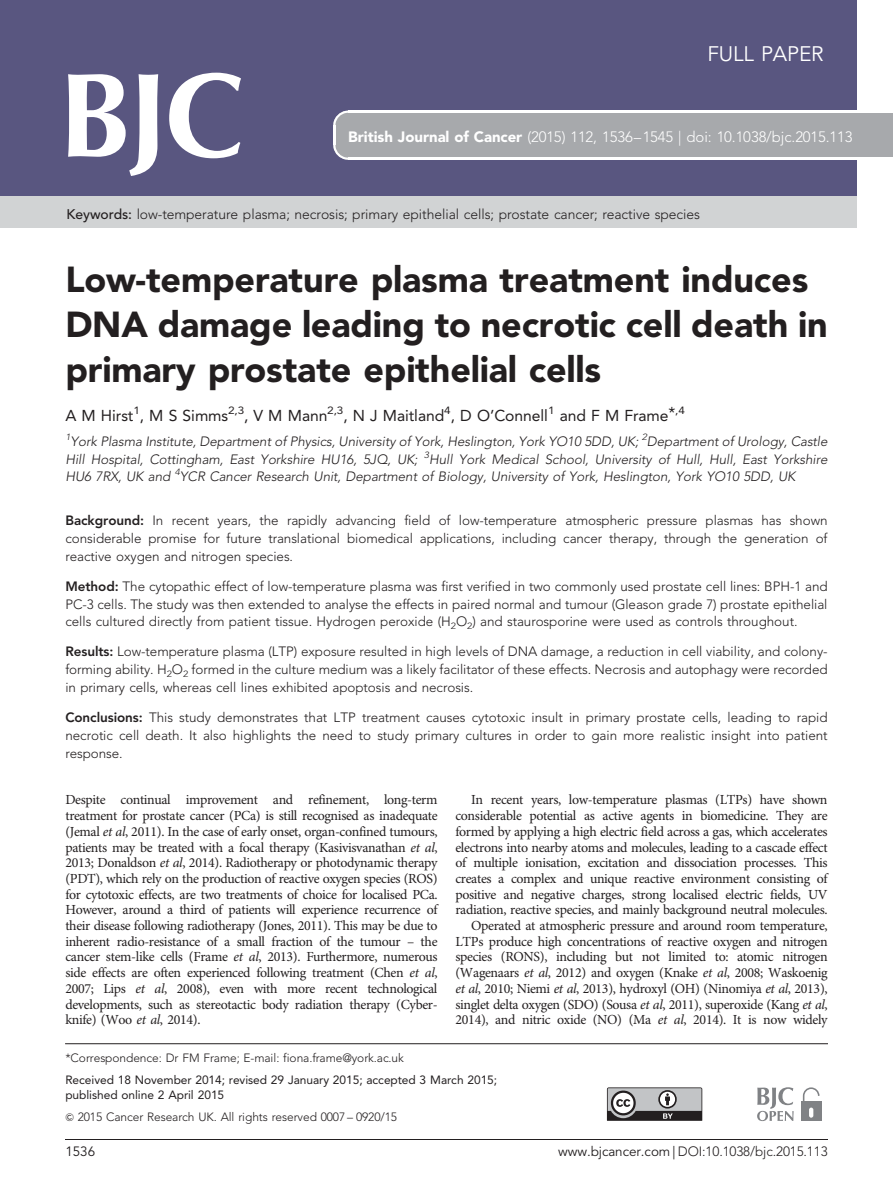
<style>
.page{position:relative;width:893px;height:1191px;background:#fff}
.page>*{position:absolute;margin:0;border:0;box-sizing:border-box;transform-origin:0 0}
.t1{font:35.85px/44.8px "Adv O Ta 851 a 675.B";color:#231f20}
.t2{font:20.85px "Adv O Tfe 809 cc 4";color:#fff}
.t3{font:15.75px "Adv O Tb 0 d 2661 a";color:#231f20}
.t4{font:15px "Adv OT0906 c 96 e";color:#fff}
.t5{font:13.95px/15.8px "Adv OT1 ef 757 c 0";letter-spacing:-.02em;color:#231f20;text-align:justify}
.t6{font:13.95px "Adv OT0906 c 96 e";color:#231f20}
.t7{font:13.5px/18px "Adv OT0906 c 96 e";color:#231f20;text-align:justify}
.t8{font:13.5px/17.9px "Adv O Tf 1 c 06 d 06.I";color:#231f20;text-align:justify}
.t9{font:13.5px "Adv O Tfe 809 cc 4";color:#231f20}
.t10{font:12px "Adv OT0906 c 96 e";color:#231f20}
.t11{font:12px/14.4px "Adv O Tb 0 d 2661 a";color:#231f20}
.s1{font-family:"Adv O Ta 851 a 675.B"}
.s2{font-family:"Adv OT3 b 9 b 4 d 35"}
.s3{font-family:"Adv O Tdadbfad 7.B"}
.s4{font-family:"Adv OT7 d 6 df 7 ab.I"}
.s5{font-family:"Adv TA42"}
.s6{font-family:"Adv O Tfe 809 cc 4"}
</style>
<div class="page">
<svg style="left:757px;top:1087px;width:37px;height:34px"></svg>
<div style="left:801px;top:1101px;width:20px;height:20px;background:#808285"></div>
<svg style="left:802px;top:1087px;width:18px;height:14px"></svg>
<hr style="left:809px;top:1107px;width:4px;height:10px;background:#fff;border-radius:2px">
<hr style="left:65px;top:1043px;width:763px;height:1px;background:#231f20">
<div style="left:0;top:0;width:856px;height:196px;background:#595680"></div>
<div style="left:0;top:196px;width:856px;height:32px;background:#d1d3d4"></div>
<svg style="left:68px;top:74px;width:90px;height:102px"></svg>
<svg style="left:169px;top:73px;width:72px;height:85px"></svg>
<div style="left:348px;top:111px;width:545px;height:49px;background:#a7a9ac"></div>
<hr style="left:348px;top:111px;width:545px;height:2px;background:#fff">
<hr style="left:348px;top:158px;width:545px;height:2px;background:#fff">
<svg style="left:333px;top:111px;width:15px;height:49px"></svg>
<hr style="left:65px;top:1138px;width:763px;height:1px;background:#231f20">
<svg style="left:607px;top:1087px;width:95px;height:33px;background:#908f91"></svg>
<h2 class="t2" style="left:707px;top:45px;width:118px">FULL PAPER</h2>
<p class="t4" style="left:348px;top:131px;width:506px"><span class="s1">British Journal of Cancer</span> (2015) 112, 1536–1545 | doi: 10.1038/bjc.2015.113</p>
<p class="t6" style="left:66px;top:208px;width:635px"><span class="s2">Keywords:</span> low-temperature plasma; necrosis; primary epithelial cells; prostate cancer; reactive species</p>
<h1 class="t1" style="left:65px;top:260px;width:764px">Low-temperature plasma treatment induces<br>DNA damage leading to necrotic cell death in primary prostate epithelial cells</h1>
<p class="t3" style="left:65px;top:408px;width:621px">A M Hirst<sup>1</sup>, M S Simms<sup>2,3</sup>, V M Mann<sup>2,3</sup>, N J Maitland<sup>4</sup>, D O’Connell<sup>1</sup> and F M Frame*<sup>,4</sup></p>
<p class="t8" style="left:65px;top:433px;width:764px"><sup>1</sup>York Plasma Institute, Department of Physics, University of York, Heslington, York YO10 5DD, UK; <sup>2</sup>Department of Urology, Castle Hill Hospital, Cottingham, East Yorkshire HU16, 5JQ, UK; <sup>3</sup>Hull York Medical School, University of Hull, Hull, East Yorkshire HU6 7RX, UK and <sup>4</sup>YCR Cancer Research Unit, Department of Biology, University of York, Heslington, York YO10 5DD, UK</p>
<p class="t7" style="left:65px;top:512px;width:764px"><span class="s3">Background:</span> In recent years, the rapidly advancing field of low-temperature atmospheric pressure plasmas has shown considerable promise for future translational biomedical applications, including cancer therapy, through the generation of reactive oxygen and nitrogen species.</p>
<p class="t7" style="left:65px;top:578px;width:764px"><span class="s3">Method:</span> The cytopathic effect of low-temperature plasma was first verified in two commonly used prostate cell lines: BPH-1 and PC-3 cells. The study was then extended to analyse the effects in paired normal and tumour (Gleason grade 7) prostate epithelial cells cultured directly from patient tissue. Hydrogen peroxide (H<sub>2</sub>O<sub>2</sub>) and staurosporine were used as controls throughout.</p>
<p class="t7" style="left:65px;top:644px;width:764px"><span class="s3">Results:</span> Low-temperature plasma (LTP) exposure resulted in high levels of DNA damage, a reduction in cell viability, and colony&shy;forming ability. H<sub>2</sub>O<sub>2</sub> formed in the culture medium was a likely facilitator of these effects. Necrosis and autophagy were recorded in primary cells, whereas cell lines exhibited apoptosis and necrosis.</p>
<p class="t7" style="left:65px;top:709px;width:764px"><span class="s3">Conclusions:</span> This study demonstrates that LTP treatment causes cytotoxic insult in primary prostate cells, leading to rapid necrotic cell death. It also highlights the need to study primary cultures in order to gain more realistic insight into patient response.</p>
<p class="t5" style="left:65px;top:793px;width:374px">Despite continual improvement and refinement, long-term treatment for prostate cancer (PCa) is still recognised as inadequate (Jemal <span class="s4">et al</span>, 2011). In the case of early onset, organ-confined tumours, patients may be treated with a focal therapy (Kasivisvanathan <span class="s4">et al</span>, 2013; Donaldson <span class="s4">et al</span>, 2014). Radiotherapy or photodynamic therapy (PDT), which rely on the production of reactive oxygen species (ROS) for cytotoxic effects, are two treatments of choice for localised PCa.<br>However, around a third of patients will experience recurrence of their disease following radiotherapy (Jones, 2011). This may be due to inherent radio-resistance of a small fraction of the tumour – the cancer stem-like cells (Frame <span class="s4">et al</span>, 2013). Furthermore, numerous side effects are often experienced following treatment (Chen <span class="s4">et al</span>, 2007; Lips <span class="s4">et al</span>, 2008), even with more recent technological developments, such as stereotactic body radiation therapy (Cyber&shy;knife) (Woo <span class="s4">et al</span>, 2014).</p>
<p class="t5" style="left:455px;top:793px;width:374px;text-align:right">In recent years, low-temperature plasmas (LTPs) have shown considerable potential as active agents in biomedicine. They are formed by applying a high electric field across a gas, which accelerates electrons into nearby atoms and molecules, leading to a cascade effect of multiple ionisation, excitation and dissociation processes. This creates a complex and unique reactive environment consisting of positive and negative charges, strong localised electric fields, UV radiation, reactive species, and mainly background neutral molecules.<br>Operated at atmospheric pressure and around room temperature, LTPs produce high concentrations of reactive oxygen and nitrogen species (RONS), including but not limited to: atomic nitrogen (Wagenaars <span class="s4">et al</span>, 2012) and oxygen (Knake <span class="s4">et al</span>, 2008; Waskoenig <span class="s4">et al</span>, 2010; Niemi <span class="s4">et al</span>, 2013), hydroxyl (OH) (Ninomiya <span class="s4">et al</span>, 2013), singlet delta oxygen (SDO) (Sousa <span class="s4">et al</span>, 2011), superoxide (Kang <span class="s4">et al</span>, 2014), and nitric oxide (NO) (Ma <span class="s4">et al</span>, 2014). It is now widely</p>
<p class="t10" style="left:65px;top:1052px;width:340px">*Correspondence: Dr FM Frame; E-mail: fiona.frame@york.ac.uk</p>
<p class="t11" style="left:65px;top:1074px;width:433px">Received 18 November 2014; revised 29 January 2015; accepted 3 March 2015; published online 2 April 2015</p>
<p class="t10" style="left:65px;top:1111px;width:333px"><span class="s5">&amp;</span> 2015 Cancer Research UK. All rights reserved 0007 – 0920/15</p>
<p class="t9" style="left:65px;top:1146px;width:31px">1536</p>
<p class="t7" style="left:558px;top:1144px;width:271px"><span class="s6">www.bjcancer.com |</span> DOI:10.1038/bjc.2015.113</p>
</div>
